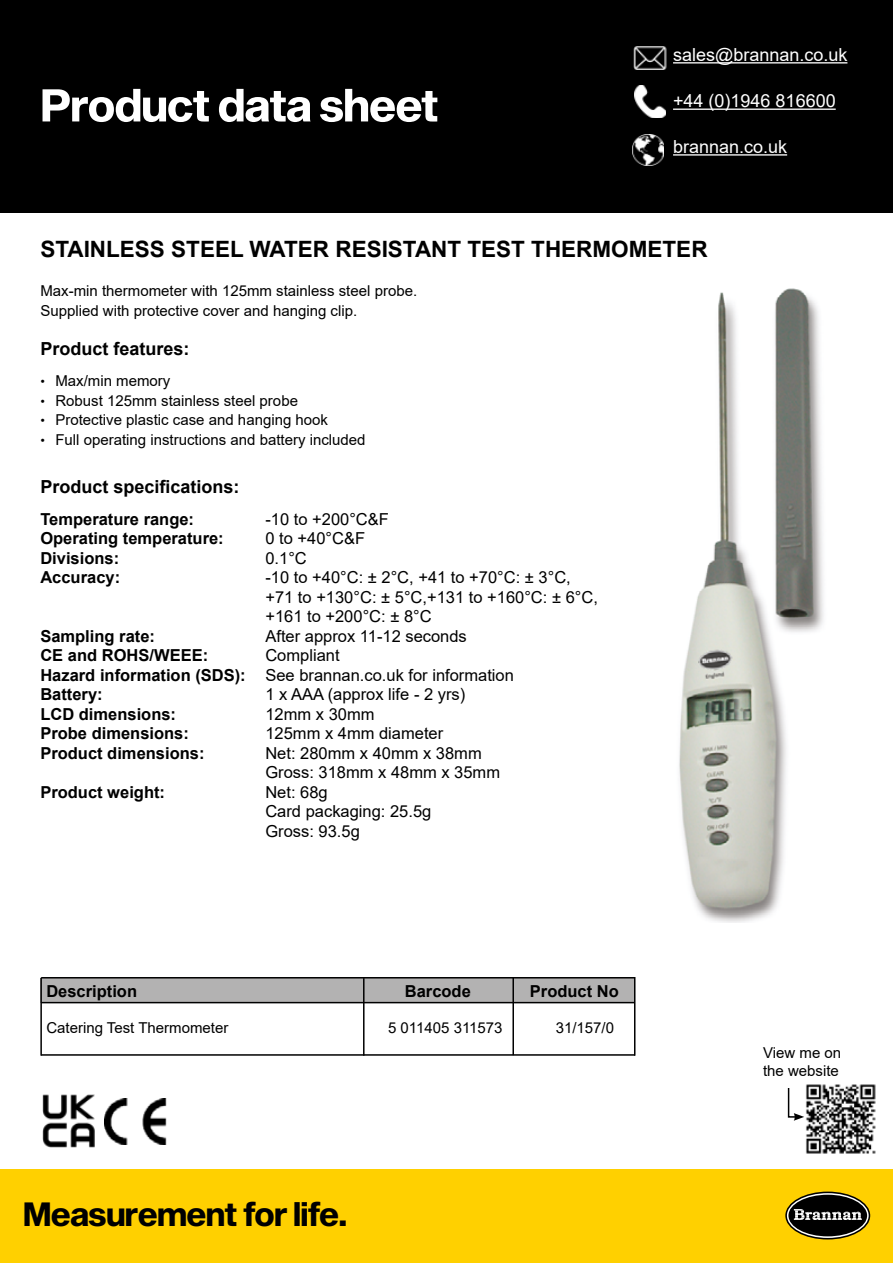
<style>
.page{position:relative;width:893px;height:1263px;background:#fff}
.page>*{position:absolute;margin:0;border:0;box-sizing:border-box;transform-origin:0 0}
.t1{font:33px "Sequel Sans Bold Disp";color:#000}
.t2{font:700 22.5px "Arial";color:#000}
.t3{font:18px "Arial";color:#fff}
.t4{font:700 18px "Arial";color:#000}
.t5{font:16.5px/19.5px "Arial";color:#000}
.t6{font:700 16.5px "Arial";color:#000}
.t7{font:15px/19.6px "Arial";color:#000}
.s1{font-family:"Sequel Sans Bold Disp"}
.s2{font-weight:700}
</style>
<div class="page">
<div style="left:0;top:0;width:893px;height:213px;background:#000"></div>
<div style="left:0;top:1169px;width:893px;height:94px;background:#ffd000"></div>
<svg style="left:786px;top:1192px;width:83px;height:47px"></svg>
<div style="left:785px;top:1191px;width:85px;height:48px;border:2px solid #000;border-radius:50%"></div>
<div style="left:788px;top:1195px;width:79px;height:41px;background:#000;border-radius:50%"></div>
<svg style="left:794px;top:1209px;width:68px;height:11px"></svg>
<img style="left:633px;top:47px;width:34px;height:22px">
<hr style="left:673px;top:62px;width:174px;height:2px;background:#fff">
<img style="left:635px;top:86px;width:30px;height:32px">
<hr style="left:673px;top:109px;width:163px;height:1px;background:#fff">
<img style="left:633px;top:134px;width:31px;height:32px">
<hr style="left:673px;top:154px;width:114px;height:2px;background:#fff">
<svg style="left:43px;top:89px;width:394px;height:33px"></svg>
<img style="left:679px;top:288px;width:145px;height:635px">
<div style="left:41px;top:978px;width:594px;height:24px;background:#b3b2b2"></div>
<hr style="left:41px;top:977px;width:594px;height:1px;background:#000">
<hr style="left:41px;top:1002px;width:594px;height:1px;background:#000">
<hr style="left:40px;top:978px;width:2px;height:78px;background:#000">
<hr style="left:363px;top:978px;width:2px;height:78px;background:#000">
<hr style="left:512px;top:978px;width:2px;height:77px;background:#000">
<hr style="left:634px;top:977px;width:1px;height:79px;background:#000">
<hr style="left:41px;top:1054px;width:594px;height:2px;background:#000">
<img style="left:104px;top:1098px;width:63px;height:46px">
<img style="left:43px;top:1094px;width:52px;height:53px">
<img style="left:806px;top:1084px;width:70px;height:70px">
<svg style="left:787px;top:1088px;width:17px;height:33px"></svg>
<p class="t3" style="left:673px;top:42px;width:176px">sales@brannan.co.uk</p>
<p class="t3" style="left:673px;top:89px;width:164px">+44 (0)1946 816600</p>
<p class="t3" style="left:673px;top:134px;width:116px">brannan.co.uk</p>
<h2 class="t2" style="left:40px;top:233px;width:669px">STAINLESS STEEL WATER RESISTANT TEST THERMOMETER</h2>
<p class="t7" style="left:40px;top:281px;width:378px">Max-min thermometer with 125mm stainless steel probe.<br>Supplied with protective cover and hanging clip.</p>
<p class="t4" style="left:40px;top:336px;width:151px">Product features:</p>
<p class="t7" style="left:40px;top:371px;width:327px"><span class="s1">·</span> Max/min memory<br><span class="s1">·</span> Robust 125mm stainless steel probe<br><span class="s1">·</span> Protective plastic case and hanging hook<br><span class="s1">·</span> Full operating instructions and battery included</p>
<p class="t4" style="left:40px;top:474px;width:201px">Product specifications:</p>
<p class="t6" style="left:40px;top:507px;width:155px">Temperature range:</p>
<p class="t5" style="left:265px;top:509px;width:125px">-10 to +200°C&amp;F</p>
<p class="t6" style="left:40px;top:527px;width:185px">Operating temperature:</p>
<p class="t5" style="left:265px;top:529px;width:101px">0 to +40°C&amp;F</p>
<p class="t6" style="left:40px;top:546px;width:80px">Divisions:</p>
<p class="t5" style="left:265px;top:548px;width:43px">0.1°C</p>
<p class="t6" style="left:40px;top:566px;width:81px">Accuracy:</p>
<p class="t5" style="left:265px;top:568px;width:334px">-10 to +40°C: ± 2°C, +41 to +70°C: ± 3°C, +71 to +130°C: ± 5°C,+131 to +160°C: ± 6°C, +161 to +200°C: ± 8°C</p>
<p class="t6" style="left:40px;top:624px;width:116px">Sampling rate:</p>
<p class="t5" style="left:265px;top:626px;width:203px">After approx 11-12 seconds</p>
<p class="t6" style="left:40px;top:644px;width:169px">CE and ROHS/WEEE:</p>
<p class="t5" style="left:40px;top:646px;width:475px;text-indent:225px">Compliant<br><span class="s2">Hazard information (SDS):</span> See brannan.co.uk for information<br><span class="s2">Battery:</span></p>
<p class="t5" style="left:265px;top:685px;width:201px">1 x AAA (approx life - 2 yrs)</p>
<p class="t6" style="left:40px;top:702px;width:137px">LCD dimensions:</p>
<p class="t5" style="left:265px;top:704px;width:111px">12mm x 30mm</p>
<p class="t6" style="left:40px;top:722px;width:150px">Probe dimensions:</p>
<p class="t5" style="left:265px;top:724px;width:179px">125mm x 4mm diameter</p>
<p class="t6" style="left:40px;top:741px;width:166px">Product dimensions:</p>
<p class="t5" style="left:265px;top:743px;width:236px">Net: 280mm x 40mm x 38mm<br>Gross: 318mm x 48mm x 35mm</p>
<p class="t6" style="left:40px;top:780px;width:126px">Product weight:</p>
<p class="t5" style="left:265px;top:782px;width:168px">Net: 68g<br>Card packaging: 25.5g<br>Gross: 93.5g</p>
<p class="t6" style="left:46px;top:980px;width:92px">Description</p>
<p class="t6" style="left:405px;top:980px;width:68px">Barcode</p>
<p class="t6" style="left:530px;top:980px;width:90px">Product No</p>
<p class="t7" style="left:46px;top:1018px;width:184px">Catering Test Thermometer</p>
<p class="t7" style="left:388px;top:1018px;width:116px">5 011405 311573</p>
<p class="t7" style="left:556px;top:1018px;width:60px">31/157/0</p>
<h1 class="t1" style="left:24px;top:1191px;width:325px">Measurement for life.</h1>
<p class="t7" style="left:763px;top:1044px;width:80px;line-height:18px">View me on the website</p>
</div>
